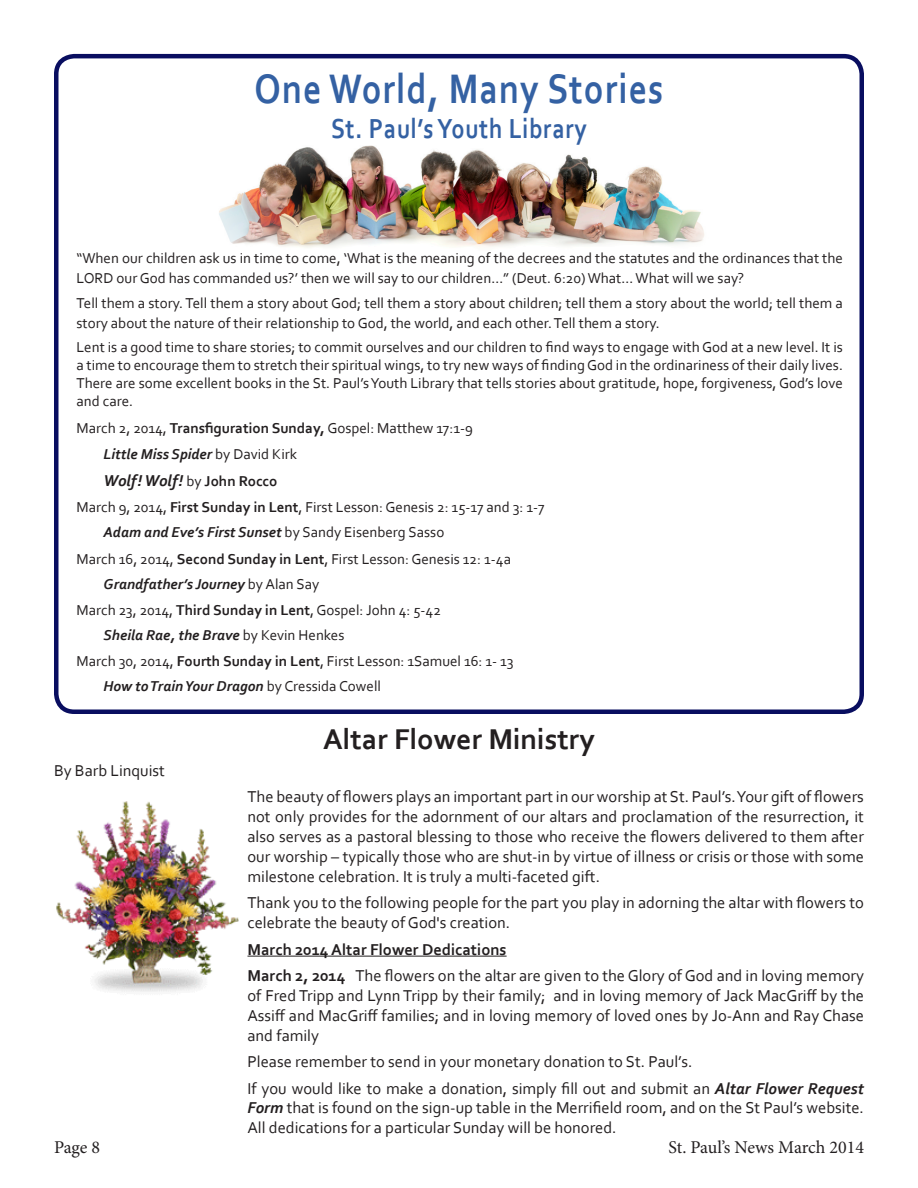
<style>
.page{position:relative;width:918px;height:1188px;background:#fff}
.page>*{position:absolute;margin:0;border:0;box-sizing:border-box;transform-origin:0 0}
.Paragraph_Style_1{font:700 43.2px "Corbel";letter-spacing:.03em;color:#3461a3;scale:.83 1}
.Paragraph_Style_1-2{font:700 30px "Corbel";color:#231f20}
.Paragraph_Style_1-3{font:700 28.8px "Corbel";letter-spacing:.03em;color:#3461a3;scale:.83 1}
.t1{font:18px "Minion Pro";letter-spacing:-.01em;color:#231f20}
.Paragraph_Style_1-4{font:16.5px/19.8px "Corbel";color:#231f20;text-align:justify}
.Paragraph_Style_1-5{font:700 16.5px "Corbel";color:#231f20}
.Paragraph_Style_1-6{font:italic 700 16.5px "Corbel";color:#231f20}
.Paragraph_Style_1-7{font:15px/18px "Corbel";color:#231f20}
.Paragraph_Style_1-8{font:italic 700 15px "Corbel";color:#231f20}
.s1{font-weight:700}
.s2{font-weight:400;font-style:normal}
.s3{font-weight:400;font-style:normal;font-size:15px}
.s4{font-style:normal;font-size:15px}
.s5{font-weight:700;font-style:italic}
</style>
<div class="page">
<img style="left:219px;top:145px;width:485px;height:103px">
<div style="left:54px;top:54px;width:810px;height:660px;border:4px solid #090e60;border-radius:18px"></div>
<hr style="left:248px;top:956px;width:259px;height:1px;background:#231f20">
<img style="left:56px;top:801px;width:183px;height:191px">
<p class="Paragraph_Style_1" style="left:255px;top:62px;width:494px">One World, Many Stories</p>
<p class="Paragraph_Style_1-3" style="left:331px;top:111px;width:310px">St. Paul’s Youth Library</p>
<p class="Paragraph_Style_1-7" style="left:76px;top:248px;width:768px;line-height:19.8px">“When our children ask us in time to come, ‘What is the meaning of the decrees and the statutes and the ordinances that the<br>LORD our God has commanded us?’ then we will say to our children…” (Deut. 6:20) What… What will we say?</p>
<p class="Paragraph_Style_1-7" style="left:76px;top:292px;width:768px;line-height:19.8px">Tell them a story. Tell them a story about God; tell them a story about children; tell them a story about the world; tell them a story about the nature of their relationship to God, the world, and each other. Tell them a story.</p>
<p class="Paragraph_Style_1-7" style="left:76px;top:338px;width:768px;text-align:justify">Lent is a good time to share stories; to commit ourselves and our children to find ways to engage with God at a new level. It is a time to encourage them to stretch their spiritual wings, to try new ways of finding God in the ordinariness of their daily lives.<br>There are some excellent books in the St. Paul’s Youth Library that tells stories about gratitude, hope, forgiveness, God’s love and care.</p>
<p class="Paragraph_Style_1-7" style="left:76px;top:418px;width:398px">March 2, 2014, <span class="s1">Transfiguration Sunday,</span> Gospel: Matthew 17:1-9</p>
<p class="Paragraph_Style_1-8" style="left:104px;top:445px;width:195px">Little Miss Spider <span class="s2">by David Kirk</span></p>
<p class="Paragraph_Style_1-6" style="left:103px;top:470px;width:176px">Wolf! Wolf! <span class="s3">by</span> <span class="s4">John Rocco</span></p>
<p class="Paragraph_Style_1-7" style="left:76px;top:498px;width:470px">March 9, 2014, <span class="s1">First Sunday in Lent</span>, First Lesson: Genesis 2: 15-17 and 3: 1-7</p>
<p class="Paragraph_Style_1-8" style="left:104px;top:523px;width:342px">Adam and Eve’s First Sunset <span class="s2">by Sandy Eisenberg Sasso</span></p>
<p class="Paragraph_Style_1-7" style="left:76px;top:549px;width:436px">March 16, 2014, <span class="s1">Second Sunday in Lent</span>, First Lesson: Genesis 12: 1-4a</p>
<p class="Paragraph_Style_1-8" style="left:104px;top:574px;width:217px">Grandfather’s Journey <span class="s2">by Alan Say</span></p>
<p class="Paragraph_Style_1-7" style="left:76px;top:601px;width:366px">March 23, 2014, <span class="s1">Third Sunday in Lent</span>, Gospel: John 4: 5-42</p>
<p class="Paragraph_Style_1-8" style="left:104px;top:626px;width:242px">Sheila Rae, the Brave <span class="s2">by Kevin Henkes</span></p>
<p class="Paragraph_Style_1-7" style="left:76px;top:652px;width:438px">March 30, 2014, <span class="s1">Fourth Sunday in Lent</span>, First Lesson: 1Samuel 16: 1- 13</p>
<p class="Paragraph_Style_1-8" style="left:104px;top:677px;width:279px">How to Train Your Dragon <span class="s2">by Cressida Cowell</span></p>
<p class="Paragraph_Style_1-2" style="left:323px;top:720px;width:273px">Altar Flower Ministry</p>
<p class="Paragraph_Style_1-4" style="left:54px;top:760px;width:113px">By Barb Linquist</p>
<p class="Paragraph_Style_1-4" style="left:248px;top:787px;width:618px">The beauty of flowers plays an important part in our worship at St. Paul’s. Your gift of flowers not only provides for the adornment of our altars and proclamation of the resurrection, it also serves as a pastoral blessing to those who receive the flowers delivered to them after our worship – typically those who are shut-in by virtue of illness or crisis or those with some milestone celebration. It is truly a multi-faceted gift.</p>
<p class="Paragraph_Style_1-4" style="left:248px;top:892px;width:618px">Thank you to the following people for the part you play in adorning the altar with flowers to celebrate the beauty of God's creation.</p>
<p class="Paragraph_Style_1-5" style="left:248px;top:939px;width:261px">March 2014 Altar Flower Dedications</p>
<p class="Paragraph_Style_1-4" style="left:248px;top:965px;width:618px"><span class="s1">March 2, 2014</span> The flowers on the altar are given to the Glory of God and in loving memory of Fred Tripp and Lynn Tripp by their family; and in loving memory of Jack MacGriff by the Assiff and MacGriff families; and in loving memory of loved ones by Jo-Ann and Ray Chase and family</p>
<p class="Paragraph_Style_1-4" style="left:248px;top:1051px;width:446px">Please remember to send in your monetary donation to St. Paul’s.</p>
<p class="Paragraph_Style_1-4" style="left:248px;top:1078px;width:618px">If you would like to make a donation, simply fill out and submit an <span class="s5">Altar Flower Request Form</span> that is found on the sign-up table in the Merrifield room, and on the St Paul’s website.<br>All dedications for a particular Sunday will be honored.</p>
<p class="t1" style="left:54px;top:1135px;width:48px">Page 8</p>
<p class="t1" style="left:669px;top:1135px;width:197px">St. Paul’s News March 2014</p>
</div>
